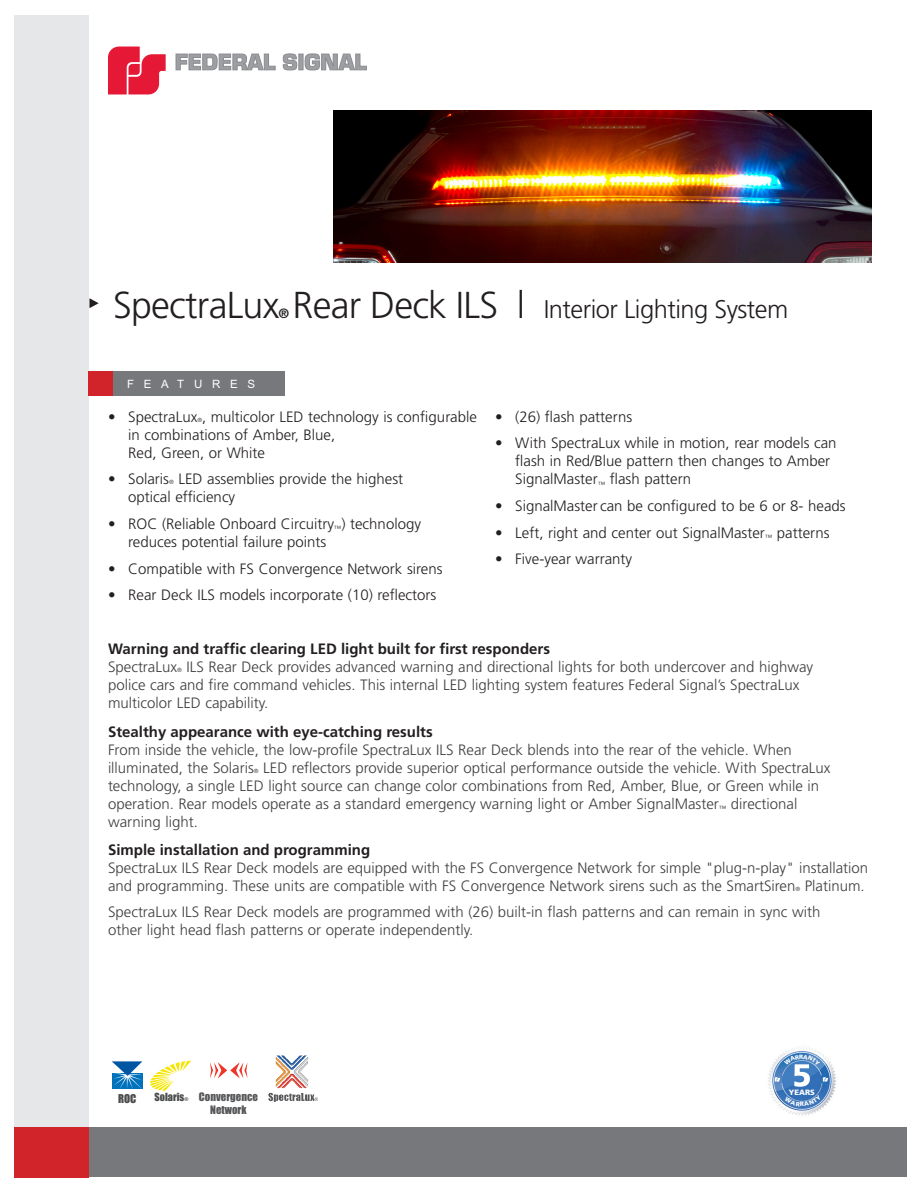
<style>
.page{position:relative;width:918px;height:1188px;background:#fff}
.page>*{position:absolute;margin:0;border:0;box-sizing:border-box;transform-origin:0 0}
.Product_Name{font:300 37.5px "Frutiger";letter-spacing:-.02em;color:#231f20}
.Product_Name-2{font:300 25.5px "Frutiger";letter-spacing:-.02em;color:#231f20}
.Body_Copy{font:300 15px/18px "Frutiger";color:#3e3e3f}
.t1{font:300 15px/18px "Frutiger";color:#231f20}
.Body_Copy_Heading{font:700 15px "Frutiger";color:#231f20}
.Product_Name-3{font:700 13.5px "Frutiger";color:#231f20}
.Dark_Gray_Bar_Featur{font:11.55px "Arial";letter-spacing:.85em;color:#fff}
.t2{font:11.1px "Impact";color:#4b4c4d}
.t3{font:10.8px/12.9px "Impact";color:#57585a;text-align:center}
.t4{font:10.2px "Impact";color:#4b4c4d}
.t5{font:900 7.65px "Frutiger";color:#fff}
.Body_Copy-2{font:300 6px "Frutiger";color:#3e3e3f}
.s1{font-size:37.5px}
.s2{font-size:5.1px}
</style>
<div class="page">
<div style="left:14px;top:1127px;width:892px;height:50px;background:#76787b"></div>
<div style="left:14px;top:15px;width:74px;height:1162px;background:#e6e7e9"></div>
<div style="left:14px;top:1128px;width:74px;height:50px;background:#d1232a"></div>
<div style="left:88px;top:372px;width:25px;height:24px;background:#d1232a"></div>
<svg style="left:89px;top:298px;width:10px;height:10px"></svg>
<svg style="left:176px;top:54px;width:99px;height:16px"></svg>
<svg style="left:283px;top:54px;width:14px;height:16px"></svg>
<hr style="left:299px;top:54px;width:4px;height:16px;background:#96989b">
<svg style="left:305px;top:54px;width:62px;height:16px"></svg>
<svg style="left:108px;top:47px;width:58px;height:47px"></svg>
<div style="left:113px;top:372px;width:172px;height:24px;background:#76787b"></div>
<svg style="left:210px;top:1062px;width:38px;height:16px"></svg>
<svg style="left:112px;top:1061px;width:31px;height:28px"></svg>
<svg style="left:150px;top:1061px;width:41px;height:30px"></svg>
<img style="left:768px;top:1047px;width:69px;height:69px">
<img style="left:334px;top:110px;width:537px;height:153px">
<img style="left:268px;top:1055px;width:50px;height:47px">
<svg style="left:775px;top:1055px;width:53px;height:32px"></svg>
<svg style="left:784px;top:1095px;width:37px;height:11px"></svg>
<p class="Product_Name-2" style="left:293px;top:294px;width:497px"><span class="s1">Rear Deck ILS l</span> Interior Lighting System</p>
<p class="Product_Name" style="left:113px;top:283px;width:168px">SpectraLux</p>
<p class="Product_Name-3" style="left:279px;top:305px;width:12px">®</p>
<p class="Dark_Gray_Bar_Featur" style="left:127px;top:378px;width:130px">FEATURES</p>
<p class="t1" style="left:108px;top:408px;width:370px">• SpectraLux , multicolor LED technology is configurable</p>
<p class="Body_Copy-2" style="left:197px;top:416px;width:6px">®</p>
<p class="t1" style="left:128px;top:426px;width:209px">in combinations of Amber, Blue,<br>Red, Green, or White</p>
<p class="t1" style="left:108px;top:470px;width:63px">• Solaris</p>
<p class="Body_Copy-2" style="left:169px;top:479px;width:6px">®</p>
<p class="t1" style="left:128px;top:470px;width:276px;text-indent:50px">LED assemblies provide the highest optical efficiency</p>
<p class="t1" style="left:128px;top:515px;width:294px;text-indent:-20px">• ROC (Reliable Onboard Circuitry<sub>™</sub>) technology reduces potential failure points</p>
<p class="t1" style="left:108px;top:560px;width:336px">• Compatible with FS Convergence Network sirens</p>
<p class="t1" style="left:108px;top:586px;width:330px">• Rear Deck ILS models incorporate (10) reflectors</p>
<p class="t1" style="left:495px;top:408px;width:139px">• (26) flash patterns</p>
<p class="t1" style="left:515px;top:434px;width:323px;text-indent:-20px">• With SpectraLux while in motion, rear models can flash in Red/Blue pattern then changes to Amber<br>SignalMaster<sub>™</sub> flash pattern</p>
<p class="t1" style="left:495px;top:497px;width:352px">• SignalMaster can be configured to be 6 or 8- heads</p>
<p class="t1" style="left:495px;top:524px;width:336px">• Left, right and center out SignalMaster<sub>™</sub> patterns</p>
<p class="t1" style="left:495px;top:550px;width:139px">• Five-year warranty</p>
<p class="Body_Copy_Heading" style="left:108px;top:640px;width:444px">Warning and traffic clearing LED light built for first responders</p>
<p class="Body_Copy" style="left:108px;top:658px;width:71px">SpectraLux</p>
<p class="Body_Copy-2" style="left:177px;top:666px;width:6px">®</p>
<p class="Body_Copy" style="left:108px;top:658px;width:707px;text-indent:79px">ILS Rear Deck provides advanced warning and directional lights for both undercover and highway police cars and fire command vehicles. This internal LED lighting system features Federal Signal’s SpectraLux multicolor LED capability.</p>
<p class="Body_Copy_Heading" style="left:108px;top:723px;width:326px">Stealthy appearance with eye-catching results</p>
<p class="Body_Copy" style="left:108px;top:741px;width:685px">From inside the vehicle, the low-profile SpectraLux ILS Rear Deck blends into the rear of the vehicle. When illuminated, the Solaris</p>
<p class="Body_Copy" style="left:108px;top:759px;width:724px;text-indent:155px">LED reflectors provide superior optical performance outside the vehicle. With SpectraLux technology, a single LED light source can change color combinations from Red, Amber, Blue, or Green while in operation. Rear models operate as a standard emergency warning light or Amber SignalMaster<sub>™</sub> directional warning light.</p>
<p class="Body_Copy_Heading" style="left:108px;top:841px;width:264px">Simple installation and programming</p>
<p class="Body_Copy" style="left:108px;top:859px;width:762px">SpectraLux ILS Rear Deck models are equipped with the FS Convergence Network for simple "plug-n-play" installation and programming. These units are compatible with FS Convergence Network sirens such as the SmartSiren</p>
<p class="Body_Copy-2" style="left:254px;top:767px;width:6px">®</p>
<p class="Body_Copy-2" style="left:795px;top:886px;width:6px">®</p>
<p class="Body_Copy" style="left:805px;top:877px;width:62px">Platinum.</p>
<p class="Body_Copy" style="left:108px;top:903px;width:714px">SpectraLux ILS Rear Deck models are programmed with (26) built-in flash patterns and can remain in sync with other light head flash patterns or operate independently.</p>
<p class="t2" style="left:118px;top:1090px;width:20px">ROC</p>
<p class="t4" style="left:155px;top:1090px;width:35px">Solaris<span class="s2">®</span></p>
<p class="t3" style="left:199px;top:1090px;width:60px">Convergence<br>Network</p>
<p class="t5" style="left:789px;top:1088px;width:27px">YEARS</p>
</div>
